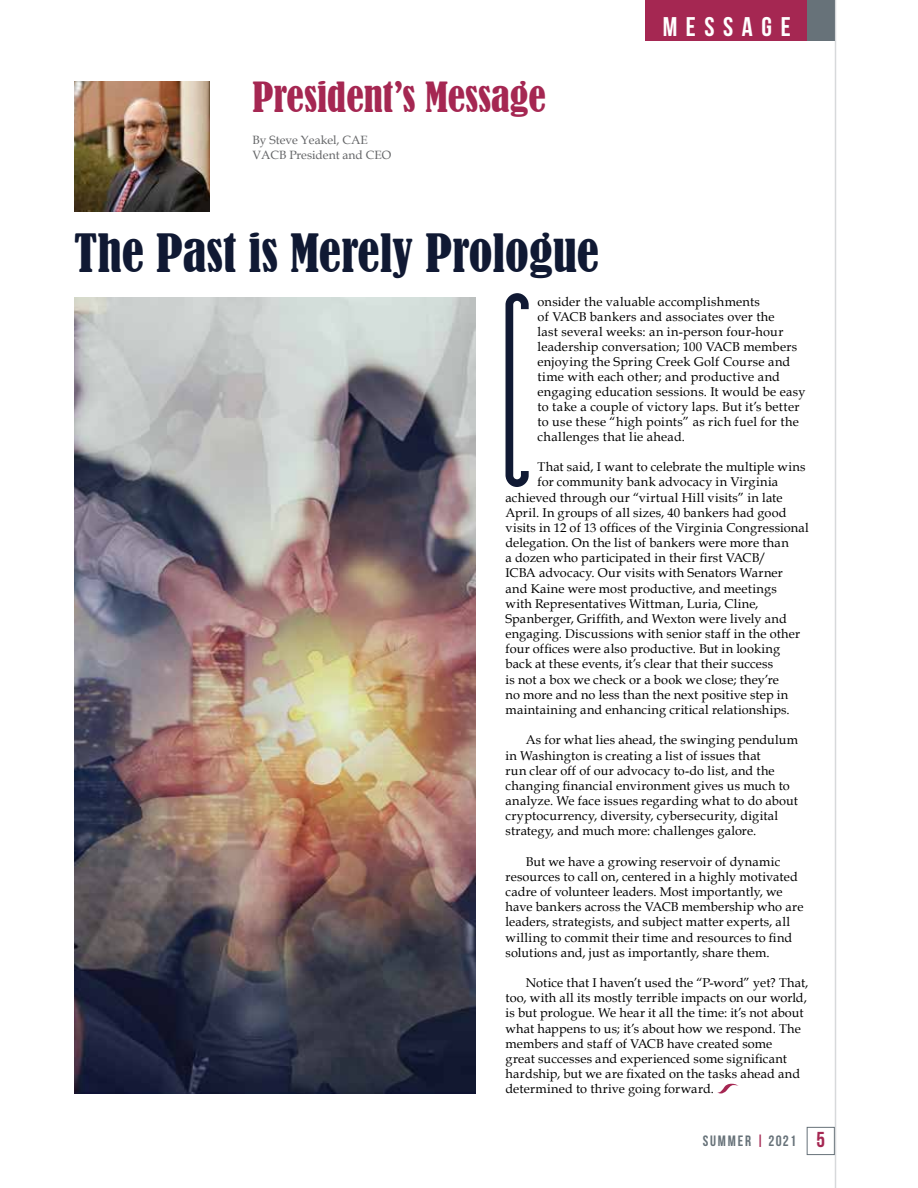
<style>
.page{position:relative;width:918px;height:1188px;background:#fff}
.page>*{position:absolute;margin:0;border:0;box-sizing:border-box;transform-origin:0 0}
.t1{font:192.75px "taller";color:#101933}
.t2{font:condensed 49.5px "Bernard";color:#101933}
.t3{font:condensed 39px "Bernard";color:#a52752}
.t4{font:27px "Bebas Neue";letter-spacing:.32em;color:#fff}
.t5{font:15px "Bebas Neue";letter-spacing:.12em;color:#677279}
.t6{font:12.75px/15.1px "Book Antiqua";letter-spacing:.015em;color:#000}
.t7{font:12px/15px "Book Antiqua";color:#636466}
.s1{color:#a52752}
.s2{font-size:21.6px;color:#a52752}
</style>
<div class="page">
<div style="left:807px;top:1127px;width:28px;height:28px;border:1px solid #677279"></div>
<div style="left:807px;top:0;width:28px;height:41px;background:#677279"></div>
<div style="left:645px;top:0;width:162px;height:41px;background:#a52752"></div>
<hr style="left:835px;top:0;width:1px;height:1188px;background:#a8adb1">
<img style="left:74px;top:81px;width:136px;height:131px">
<svg style="left:717px;top:1084px;width:21px;height:10px"></svg>
<img style="left:74px;top:297px;width:401px;height:797px">
<h3 class="t3" style="left:252px;top:75px;width:295px">President’s Message</h3>
<p class="t7" style="left:252px;top:132px;width:140px">By Steve Yeakel, CAE<br>VACB President and CEO</p>
<h2 class="t2" style="left:74px;top:225px;width:526px">The Past is Merely Prologue</h2>
<h3 class="t4" style="left:663px;top:12px;width:130px">MESSAGE</h3>
<h1 class="t1" style="left:505px;top:254px;width:27px">C</h1>
<p class="t6" style="left:538px;top:294px;width:270px">onsider the valuable accomplishments<br>of VACB bankers and associates over the<br>last several weeks: an in-person four-hour leadership conversation; 100 VACB members enjoying the Spring Creek Golf Course and time with each other; and productive and engaging education sessions. It would be easy to take a couple of victory laps. But it’s better to use these “high points” as rich fuel for the challenges that lie ahead.</p>
<p class="t6" style="left:538px;top:459px;width:270px">That said, I want to celebrate the multiple wins</p>
<p class="t6" style="left:538px;top:474px;width:242px">for community bank advocacy in Virginia</p>
<p class="t6" style="left:506px;top:489px;width:279px">achieved through our “virtual Hill visits” in late</p>
<p class="t6" style="left:506px;top:505px;width:283px">April. In groups of all sizes, 40 bankers had good</p>
<p class="t6" style="left:506px;top:520px;width:305px">visits in 12 of 13 offices of the Virginia Congressional</p>
<p class="t6" style="left:506px;top:535px;width:285px">delegation. On the list of bankers were more than</p>
<p class="t6" style="left:506px;top:550px;width:262px">a dozen who participated in their first VACB/</p>
<p class="t6" style="left:506px;top:565px;width:279px">ICBA advocacy. Our visits with Senators Warner</p>
<p class="t6" style="left:506px;top:580px;width:273px">and Kaine were most productive, and meetings</p>
<p class="t6" style="left:506px;top:596px;width:254px">with Representatives Wittman, Luria, Cline,</p>
<p class="t6" style="left:506px;top:611px;width:283px">Spanberger, Griffith, and Wexton were lively and</p>
<p class="t6" style="left:506px;top:626px;width:296px">engaging. Discussions with senior staff in the other</p>
<p class="t6" style="left:506px;top:641px;width:276px">four offices were also productive. But in looking</p>
<p class="t6" style="left:506px;top:656px;width:269px">back at these events, it’s clear that their success</p>
<p class="t6" style="left:506px;top:671px;width:275px">is not a box we check or a book we close; they’re</p>
<p class="t6" style="left:506px;top:687px;width:284px">no more and no less than the next positive step in</p>
<p class="t6" style="left:506px;top:702px;width:286px">maintaining and enhancing critical relationships.</p>
<p class="t6" style="left:506px;top:732px;width:294px;text-indent:20px">As for what lies ahead, the swinging pendulum in Washington is creating a list of issues that<br>run clear off of our advocacy to-do list, and the changing financial environment gives us much to analyze. We face issues regarding what to do about cryptocurrency, diversity, cybersecurity, digital strategy, and much more: challenges galore.</p>
<p class="t6" style="left:506px;top:854px;width:299px;text-indent:20px">But we have a growing reservoir of dynamic resources to call on, centered in a highly motivated cadre of volunteer leaders. Most importantly, we have bankers across the VACB membership who are leaders, strategists, and subject matter experts, all willing to commit their time and resources to find solutions and, just as importantly, share them.</p>
<p class="t6" style="left:506px;top:975px;width:304px;text-indent:20px">Notice that I haven’t used the “P-word” yet? That, too, with all its mostly terrible impacts on our world, is but prologue. We hear it all the time: it’s not about what happens to us; it’s about how we respond. The members and staff of VACB have created some<br>great successes and experienced some significant hardship, but we are fixated on the tasks ahead and determined to thrive going forward.</p>
<p class="t5" style="left:703px;top:1133px;width:124px">SUMMER <span class="s1">|</span> 2021 <span class="s2">5</span></p>
</div>
